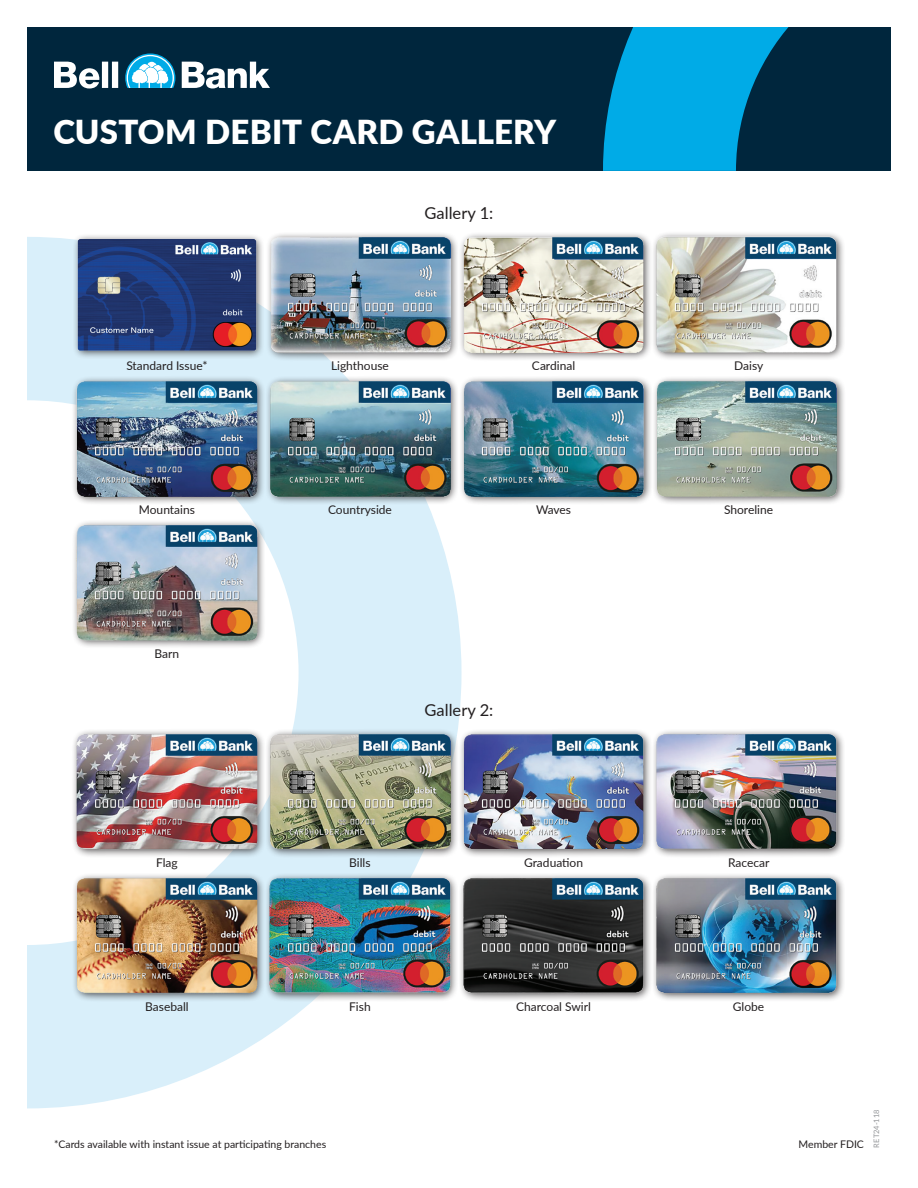
<style>
.page{position:relative;width:918px;height:1188px;background:#fff}
.page>*{position:absolute;margin:0;border:0;box-sizing:border-box;transform-origin:0 0}
.t1{font:900 33px "Lato";letter-spacing:.01em;color:#fff}
.t2{font:16.5px "Lato";color:#231f20}
.t3{font:12px "Lato";color:#231f20}
.t4{font:10.5px "Lato";color:#231f20}
.t5{font:7.5px "Lato";color:#939598}
</style>
<div class="page">
<svg style="left:27px;top:237px;width:435px;height:871px"></svg>
<div style="left:72px;top:233px;width:193px;height:127px;background:#231f20;opacity:.75"></div>
<img style="left:75px;top:237px;width:184px;height:117px">
<div style="left:266px;top:232px;width:193px;height:130px;background:#231f20;opacity:.75"></div>
<img style="left:268px;top:237px;width:184px;height:118px">
<div style="left:458px;top:232px;width:194px;height:130px;background:#231f20;opacity:.75"></div>
<img style="left:462px;top:237px;width:184px;height:118px">
<div style="left:651px;top:231px;width:195px;height:130px;background:#231f20;opacity:.75"></div>
<img style="left:655px;top:237px;width:184px;height:118px">
<div style="left:71px;top:376px;width:195px;height:130px;background:#231f20;opacity:.75"></div>
<img style="left:75px;top:381px;width:184px;height:118px">
<div style="left:265px;top:375px;width:194px;height:131px;background:#231f20;opacity:.75"></div>
<img style="left:268px;top:381px;width:184px;height:118px">
<div style="left:459px;top:375px;width:194px;height:131px;background:#231f20;opacity:.75"></div>
<img style="left:462px;top:381px;width:184px;height:118px">
<div style="left:652px;top:375px;width:194px;height:131px;background:#231f20;opacity:.75"></div>
<img style="left:655px;top:381px;width:184px;height:118px">
<div style="left:71px;top:519px;width:195px;height:130px;background:#231f20;opacity:.75"></div>
<img style="left:75px;top:525px;width:184px;height:118px">
<div style="left:71px;top:728px;width:195px;height:130px;background:#231f20;opacity:.75"></div>
<img style="left:75px;top:734px;width:184px;height:118px">
<div style="left:265px;top:728px;width:194px;height:131px;background:#231f20;opacity:.75"></div>
<img style="left:268px;top:734px;width:184px;height:118px">
<div style="left:458px;top:729px;width:194px;height:130px;background:#231f20;opacity:.75"></div>
<img style="left:462px;top:734px;width:184px;height:118px">
<div style="left:651px;top:728px;width:195px;height:131px;background:#231f20;opacity:.75"></div>
<img style="left:655px;top:734px;width:184px;height:118px">
<div style="left:72px;top:873px;width:194px;height:130px;background:#231f20;opacity:.75"></div>
<img style="left:75px;top:878px;width:184px;height:118px">
<div style="left:264px;top:873px;width:195px;height:130px;background:#231f20;opacity:.75"></div>
<img style="left:268px;top:878px;width:184px;height:118px">
<div style="left:458px;top:873px;width:194px;height:130px;background:#231f20;opacity:.75"></div>
<img style="left:462px;top:878px;width:184px;height:118px">
<div style="left:651px;top:873px;width:195px;height:129px;background:#231f20;opacity:.75"></div>
<img style="left:655px;top:878px;width:184px;height:118px">
<div style="left:27px;top:27px;width:864px;height:144px;background:#00263d"></div>
<svg style="left:54px;top:62px;width:64px;height:27px"></svg>
<svg style="left:182px;top:62px;width:88px;height:27px"></svg>
<svg style="left:125px;top:53px;width:50px;height:35px"></svg>
<svg style="left:603px;top:27px;width:186px;height:144px"></svg>
<h1 class="t1" style="left:53px;top:107px;width:504px">CUSTOM DEBIT CARD GALLERY</h1>
<h2 class="t2" style="left:425px;top:201px;width:70px">Gallery 1:</h2>
<p class="t3" style="left:126px;top:357px;width:83px">Standard Issue*</p>
<p class="t3" style="left:331px;top:357px;width:59px">Lighthouse</p>
<p class="t3" style="left:532px;top:357px;width:45px">Cardinal</p>
<p class="t3" style="left:139px;top:501px;width:58px">Mountains</p>
<p class="t3" style="left:328px;top:501px;width:65px">Countryside</p>
<p class="t3" style="left:536px;top:501px;width:37px">Waves</p>
<p class="t3" style="left:155px;top:645px;width:26px">Barn</p>
<h2 class="t2" style="left:425px;top:698px;width:70px">Gallery 2:</h2>
<p class="t3" style="left:734px;top:357px;width:31px">Daisy</p>
<p class="t3" style="left:724px;top:501px;width:51px">Shoreline</p>
<p class="t3" style="left:156px;top:854px;width:23px">Flag</p>
<p class="t3" style="left:349px;top:854px;width:23px">Bills</p>
<p class="t3" style="left:524px;top:854px;width:61px">Graduation</p>
<p class="t3" style="left:728px;top:854px;width:43px">Racecar</p>
<p class="t3" style="left:145px;top:998px;width:45px">Baseball</p>
<p class="t3" style="left:349px;top:998px;width:23px">Fish</p>
<p class="t3" style="left:516px;top:998px;width:76px">Charcoal Swirl</p>
<p class="t3" style="left:733px;top:998px;width:33px">Globe</p>
<p class="t4" style="left:54px;top:1136px;width:274px">*Cards available with instant issue at participating branches</p>
<p class="t4" style="left:799px;top:1136px;width:67px">Member FDIC</p>
<p class="t5" style="left:871px;top:1148px;width:39px;rotate:-90deg">RET24-118</p>
</div>
